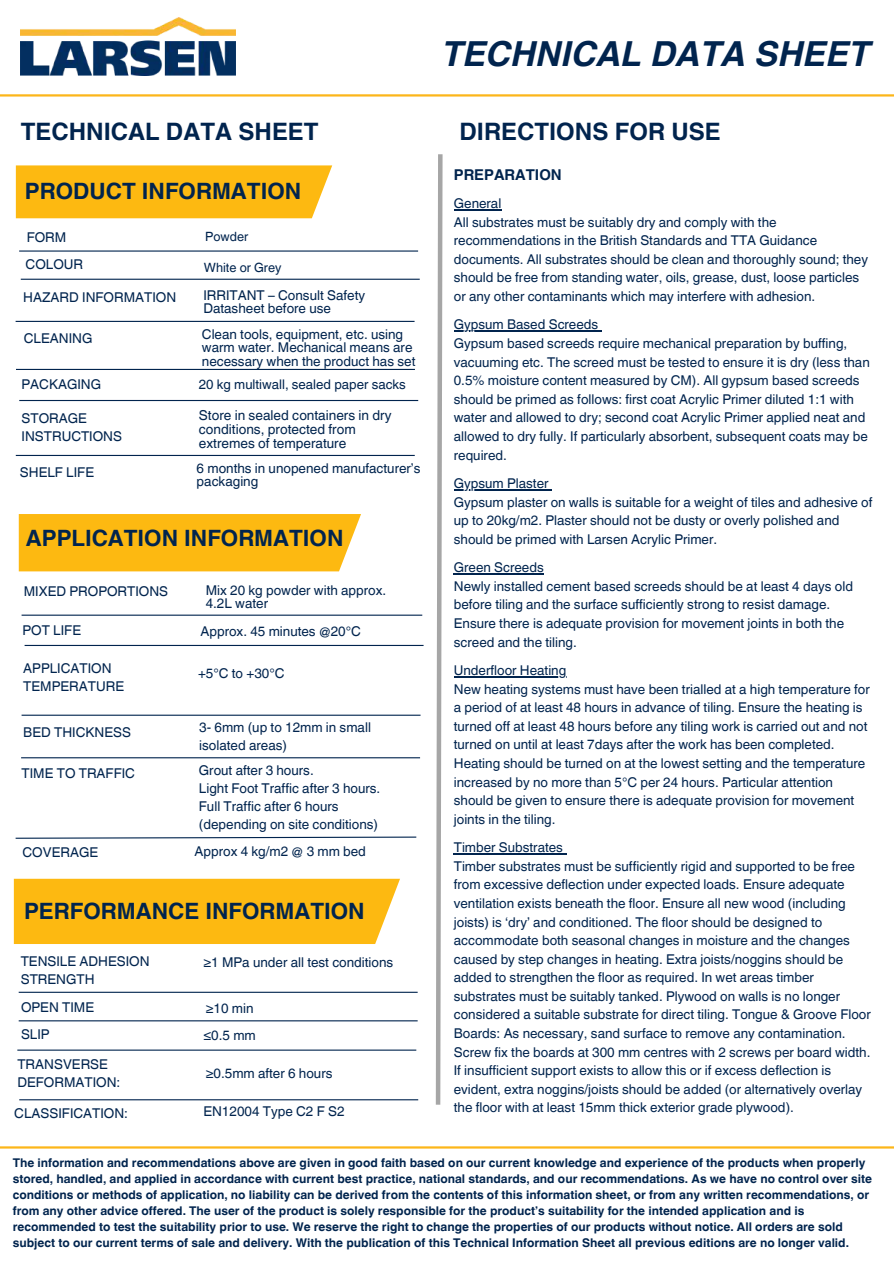
<style>
.page{position:relative;width:894px;height:1264px;background:#fff}
.page>*{position:absolute;margin:0;border:0;box-sizing:border-box;transform-origin:0 0}
.t1{font:italic 700 34.5px "Helvetica World";color:#01244e}
.t2{font:700 24px "Helvetica World";color:#01244e}
.t3{font:700 22.5px "Helvetica World";color:#01244e}
.t4{font:700 15px "Helvetica World";color:#01244e}
.t5{font:13.65px/13.6px "Helvetica World";color:#01244e}
.t6{font:13.5px/18.6px "Helvetica World";color:#01244e}
.t7{font:13.35px "Helvetica World";color:#01244e}
.t8{font:12.75px "Helvetica World";color:#01244e}
.t9{font:700 12px/16px "Helvetica World";color:#01244e}
</style>
<div class="page">
<hr style="left:0;top:94px;width:893px;height:3px;background:#fcb61a">
<hr style="left:0;top:1146px;width:893px;height:2px;background:#fcb61a">
<hr style="left:21px;top:279px;width:398px;height:1px;background:#01244e">
<hr style="left:16px;top:321px;width:398px;height:1px;background:#01244e">
<img style="left:21px;top:17px;width:215px;height:59px">
<svg style="left:435px;top:154px;width:8px;height:951px"></svg>
<div style="left:16px;top:165px;width:316px;height:53px;background:#fdb911"></div>
<hr style="left:16px;top:455px;width:398px;height:1px;background:#01244e">
<div style="left:19px;top:514px;width:342px;height:57px;background:#fdb911"></div>
<hr style="left:22px;top:614px;width:400px;height:1px;background:#01244e">
<hr style="left:25px;top:645px;width:398px;height:1px;background:#01244e">
<hr style="left:21px;top:757px;width:399px;height:1px;background:#01244e">
<hr style="left:22px;top:714px;width:398px;height:1px;background:#01244e">
<hr style="left:16px;top:369px;width:399px;height:1px;background:#01244e">
<hr style="left:19px;top:250px;width:399px;height:1px;background:#01244e">
<svg style="left:15px;top:836px;width:402px;height:3px"></svg>
<div style="left:14px;top:878px;width:386px;height:66px;background:#fdb911"></div>
<hr style="left:19px;top:991px;width:398px;height:1px;background:#01244e">
<hr style="left:19px;top:1020px;width:398px;height:1px;background:#01244e">
<hr style="left:17px;top:1049px;width:399px;height:1px;background:#01244e">
<hr style="left:19px;top:1099px;width:399px;height:1px;background:#01244e">
<hr style="left:453px;top:209px;width:48px;height:1px;background:#01244e">
<hr style="left:453px;top:330px;width:145px;height:2px;background:#01244e">
<hr style="left:453px;top:489px;width:95px;height:1px;background:#01244e">
<hr style="left:453px;top:573px;width:90px;height:1px;background:#01244e">
<hr style="left:453px;top:676px;width:113px;height:1px;background:#01244e">
<hr style="left:453px;top:853px;width:110px;height:1px;background:#01244e">
<hr style="left:19px;top:400px;width:399px;height:1px;background:#01244e">
<h2 class="t2" style="left:21px;top:112px;width:299px">TECHNICAL DATA SHEET</h2>
<h3 class="t3" style="left:25px;top:173px;width:277px">PRODUCT INFORMATION</h3>
<p class="t6" style="left:27px;top:228px;width:41px">FORM</p>
<p class="t8" style="left:205px;top:229px;width:45px">Powder</p>
<p class="t6" style="left:26px;top:255px;width:59px">COLOUR</p>
<p class="t6" style="left:23px;top:288px;width:154px">HAZARD INFORMATION</p>
<p class="t8" style="left:204px;top:259px;width:79px">White or Grey</p>
<p class="t6" style="left:203px;top:288px;width:163px;line-height:13.5px">IRRITANT – Consult Safety<br>Datasheet before use</p>
<p class="t6" style="left:24px;top:328px;width:70px">CLEANING</p>
<p class="t6" style="left:22px;top:375px;width:81px">PACKAGING</p>
<p class="t6" style="left:202px;top:327px;width:215px;line-height:13.5px">Clean tools, equipment, etc. using warm water. Mechanical means are necessary when the product has set</p>
<p class="t7" style="left:199px;top:376px;width:208px">20 kg multiwall, sealed paper sacks</p>
<p class="t6" style="left:22px;top:409px;width:102px;line-height:18px">STORAGE<br>INSTRUCTIONS</p>
<p class="t6" style="left:20px;top:463px;width:76px">SHELF LIFE</p>
<p class="t5" style="left:199px;top:408px;width:194px">Store in sealed containers in dry conditions, protected from extremes of temperature</p>
<p class="t6" style="left:196px;top:461px;width:225px;line-height:13.5px">6 months in unopened manufacturer’s packaging</p>
<h3 class="t3" style="left:26px;top:519px;width:319px">APPLICATION INFORMATION</h3>
<p class="t6" style="left:24px;top:582px;width:146px">MIXED PROPORTIONS</p>
<p class="t6" style="left:206px;top:583px;width:182px;line-height:13.5px">Mix 20 kg powder with approx.<br>4.2L water</p>
<p class="t6" style="left:23px;top:620px;width:60px">POT LIFE</p>
<p class="t6" style="left:200px;top:622px;width:162px">Approx. 45 minutes @20°C</p>
<p class="t6" style="left:198px;top:664px;width:88px">+5°C to +30°C</p>
<p class="t6" style="left:23px;top:659px;width:102px;line-height:18px">APPLICATION<br>TEMPERATURE</p>
<p class="t6" style="left:23px;top:723px;width:109px">BED THICKNESS</p>
<p class="t6" style="left:22px;top:764px;width:115px">TIME TO TRAFFIC</p>
<p class="t6" style="left:23px;top:843px;width:77px">COVERAGE</p>
<p class="t6" style="left:199px;top:718px;width:173px;line-height:18px">3- 6mm (up to 12mm in small isolated areas)</p>
<p class="t6" style="left:199px;top:761px;width:183px;line-height:18px">Grout after 3 hours.<br>Light Foot Traffic after 3 hours.<br>Full Traffic after 6 hours (depending on site conditions)</p>
<p class="t6" style="left:194px;top:841px;width:173px">Approx 4 kg/m2 @ 3 mm bed</p>
<h3 class="t3" style="left:24px;top:892px;width:342px">PERFORMANCE INFORMATION</h3>
<p class="t6" style="left:21px;top:952px;width:130px;line-height:18px">TENSILE ADHESION<br>STRENGTH</p>
<p class="t6" style="left:21px;top:997px;width:75px">OPEN TIME</p>
<p class="t6" style="left:203px;top:953px;width:191px">≥1 MPa under all test conditions</p>
<p class="t6" style="left:203px;top:994px;width:54px;line-height:27.5px">≥10 min ≤0.5 mm</p>
<p class="t6" style="left:206px;top:1064px;width:128px">≥0.5mm after 6 hours</p>
<p class="t6" style="left:203px;top:1102px;width:143px">EN12004 Type C2 F S2</p>
<p class="t6" style="left:21px;top:1025px;width:30px">SLIP</p>
<p class="t6" style="left:17px;top:1055px;width:104px;line-height:18px">TRANSVERSE<br>DEFORMATION:</p>
<p class="t6" style="left:14px;top:1104px;width:115px">CLASSIFICATION:</p>
<h1 class="t1" style="left:442px;top:26px;width:429px">TECHNICAL DATA SHEET</h1>
<h2 class="t2" style="left:459px;top:112px;width:263px">DIRECTIONS FOR USE</h2>
<p class="t4" style="left:453px;top:162px;width:109px">PREPARATION</p>
<p class="t6" style="left:453px;top:194px;width:415px">General<br>All substrates must be suitably dry and comply with the recommendations in the British Standards and TTA Guidance documents. All substrates should be clean and thoroughly sound; they should be free from standing water, oils, grease, dust, loose particles or any other contaminants which may interfere with adhesion.</p>
<p class="t6" style="left:453px;top:315px;width:417px">Gypsum Based Screeds<br>Gypsum based screeds require mechanical preparation by buffing, vacuuming etc. The screed must be tested to ensure it is dry (less than 0.5% moisture content measured by CM). All gypsum based screeds should be primed as follows: first coat Acrylic Primer diluted 1:1 with water and allowed to dry; second coat Acrylic Primer applied neat and allowed to dry fully. If particularly absorbent, subsequent coats may be required.</p>
<p class="t6" style="left:453px;top:474px;width:420px">Gypsum Plaster<br>Gypsum plaster on walls is suitable for a weight of tiles and adhesive of up to 20kg/m2. Plaster should not be dusty or overly polished and should be primed with Larsen Acrylic Primer.</p>
<p class="t6" style="left:453px;top:558px;width:400px">Green Screeds<br>Newly installed cement based screeds should be at least 4 days old before tiling and the surface sufficiently strong to resist damage.<br>Ensure there is adequate provision for movement joints in both the screed and the tiling.</p>
<p class="t6" style="left:453px;top:661px;width:417px">Underfloor Heating<br>New heating systems must have been trialled at a high temperature for a period of at least 48 hours in advance of tiling. Ensure the heating is turned off at least 48 hours before any tiling work is carried out and not turned on until at least 7days after the work has been completed.<br>Heating should be turned on at the lowest setting and the temperature increased by no more than 5°C per 24 hours. Particular attention should be given to ensure there is adequate provision for movement joints in the tiling.</p>
<p class="t6" style="left:453px;top:838px;width:418px">Timber Substrates<br>Timber substrates must be sufficiently rigid and supported to be free from excessive deflection under expected loads. Ensure adequate ventilation exists beneath the floor. Ensure all new wood (including joists) is ‘dry’ and conditioned. The floor should be designed to accommodate both seasonal changes in moisture and the changes caused by step changes in heating. Extra joists/noggins should be added to strengthen the floor as required. In wet areas timber substrates must be suitably tanked. Plywood on walls is no longer considered a suitable substrate for direct tiling. Tongue &amp; Groove Floor Boards: As necessary, sand surface to remove any contamination.<br>Screw fix the boards at 300 mm centres with 2 screws per board width.<br>If insufficient support exists to allow this or if excess deflection is evident, extra noggins/joists should be added (or alternatively overlay the floor with at least 15mm thick exterior grade plywood).</p>
<p class="t9" style="left:13px;top:1153px;width:860px">The information and recommendations above are given in good faith based on our current knowledge and experience of the products when properly stored, handled, and applied in accordance with current best practice, national standards, and our recommendations. As we have no control over site conditions or methods of application, no liability can be derived from the contents of this information sheet, or from any written recommendations, or from any other advice offered. The user of the product is solely responsible for the product’s suitability for the intended application and is recommended to test the suitability prior to use. We reserve the right to change the properties of our products without notice. All orders are sold subject to our current terms of sale and delivery. With the publication of this Technical Information Sheet all previous editions are no longer valid.</p>
</div>
